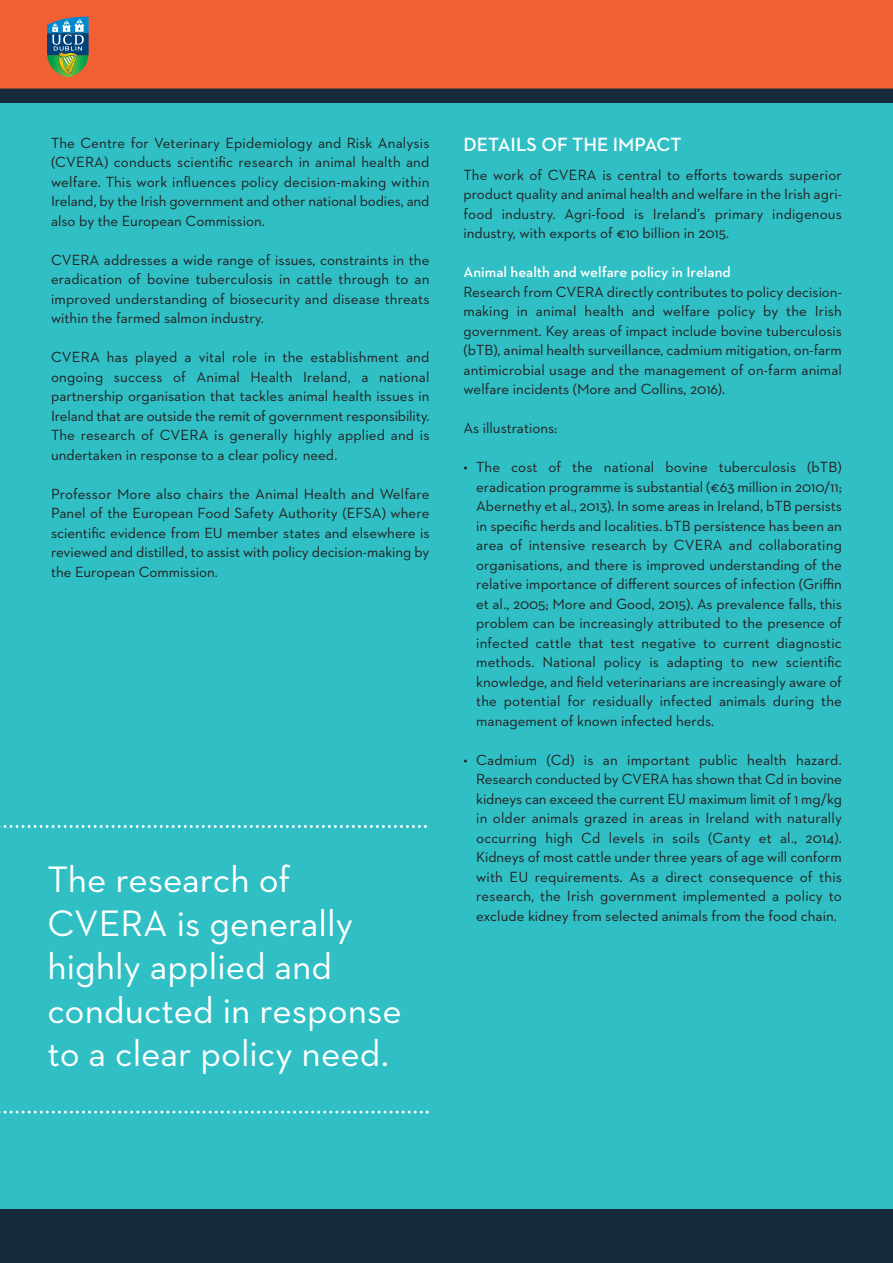
<style>
.page{position:relative;width:893px;height:1263px;background:#fff}
.page>*{position:absolute;margin:0;border:0;box-sizing:border-box;transform-origin:0 0}
.t1{font:37.5px/43.5px "Neutraface 2 Text";color:#fff}
.t2{font:600 19.5px "Neutraface 2 Text";color:#fff}
.t3{font:15px/19.5px "Neutraface 2 Text";color:#231f20;text-align:justify}
.t4{font:600 15px "Neutraface 2 Text";color:#fff}
</style>
<div class="page">
<div style="left:0;top:91px;width:893px;height:1172px;background:#30bfc4"></div>
<div style="left:0;top:0;width:893px;height:92px;background:#f15f32"></div>
<svg style="left:47px;top:16px;width:42px;height:61px"></svg>
<div style="left:0;top:89px;width:893px;height:13px;background:#172a3b"></div>
<div style="left:0;top:1209px;width:893px;height:54px;background:#172a3b"></div>
<svg style="left:0;top:825px;width:427px;height:3px"></svg>
<svg style="left:0;top:1110px;width:429px;height:3px"></svg>
<p class="t3" style="left:51px;top:134px;width:380px">The Centre for Veterinary Epidemiology and Risk Analysis (CVERA) conducts scientific research in animal health and welfare. This work influences policy decision-making within Ireland, by the Irish government and other national bodies, and also by the European Commission.</p>
<p class="t3" style="left:51px;top:251px;width:380px">CVERA addresses a wide range of issues, constraints in the eradication of bovine tuberculosis in cattle through to an improved understanding of biosecurity and disease threats within the farmed salmon industry.</p>
<p class="t3" style="left:51px;top:349px;width:380px">CVERA has played a vital role in the establishment and ongoing success of Animal Health Ireland, a national partnership organisation that tackles animal health issues in Ireland that are outside the remit of government responsibility.<br>The research of CVERA is generally highly applied and is undertaken in response to a clear policy need.</p>
<p class="t3" style="left:51px;top:485px;width:380px">Professor More also chairs the Animal Health and Welfare Panel of the European Food Safety Authority (EFSA) where scientific evidence from EU member states and elsewhere is reviewed and distilled, to assist with policy decision-making by the European Commission.</p>
<h1 class="t1" style="left:47px;top:861px;width:356px">The research of<br>CVERA is generally highly applied and conducted in response to a clear policy need.</h1>
<h2 class="t2" style="left:463px;top:137px;width:220px">DETAILS OF THE IMPACT</h2>
<p class="t3" style="left:463px;top:166px;width:380px">The work of CVERA is central to efforts towards superior product quality and animal health and welfare in the Irish agri&shy;food industry. Agri-food is Ireland’s primary indigenous industry, with exports of €10 billion in 2015.</p>
<p class="t4" style="left:463px;top:266px;width:269px">Animal health and welfare policy in Ireland</p>
<p class="t3" style="left:463px;top:283px;width:380px">Research from CVERA directly contributes to policy decision&shy;making in animal health and welfare policy by the Irish government. Key areas of impact include bovine tuberculosis (bTB), animal health surveillance, cadmium mitigation, on-farm antimicrobial usage and the management of on-farm animal welfare incidents (More and Collins, 2016).</p>
<p class="t3" style="left:463px;top:420px;width:95px">As illustrations:</p>
<p class="t3" style="left:476px;top:459px;width:367px;text-indent:-13px">• The cost of the national bovine tuberculosis (bTB) eradication programme is substantial (€63 million in 2010/11; Abernethy et al., 2013). In some areas in Ireland, bTB persists in specific herds and localities. bTB persistence has been an area of intensive research by CVERA and collaborating organisations, and there is improved understanding of the relative importance of different sources of infection (Griffin et al., 2005; More and Good, 2015). As prevalence falls, this problem can be increasingly attributed to the presence of infected cattle that test negative to current diagnostic methods. National policy is adapting to new scientific knowledge, and field veterinarians are increasingly aware of the potential for residually infected animals during the management of known infected herds.</p>
<p class="t3" style="left:476px;top:751px;width:367px;text-indent:-13px">• Cadmium (Cd) is an important public health hazard.<br>Research conducted by CVERA has shown that Cd in bovine kidneys can exceed the current EU maximum limit of 1 mg/kg in older animals grazed in areas in Ireland with naturally occurring high Cd levels in soils (Canty et al., 2014).<br>Kidneys of most cattle under three years of age will conform with EU requirements. As a direct consequence of this research, the Irish government implemented a policy to exclude kidney from selected animals from the food chain.</p>
</div>
